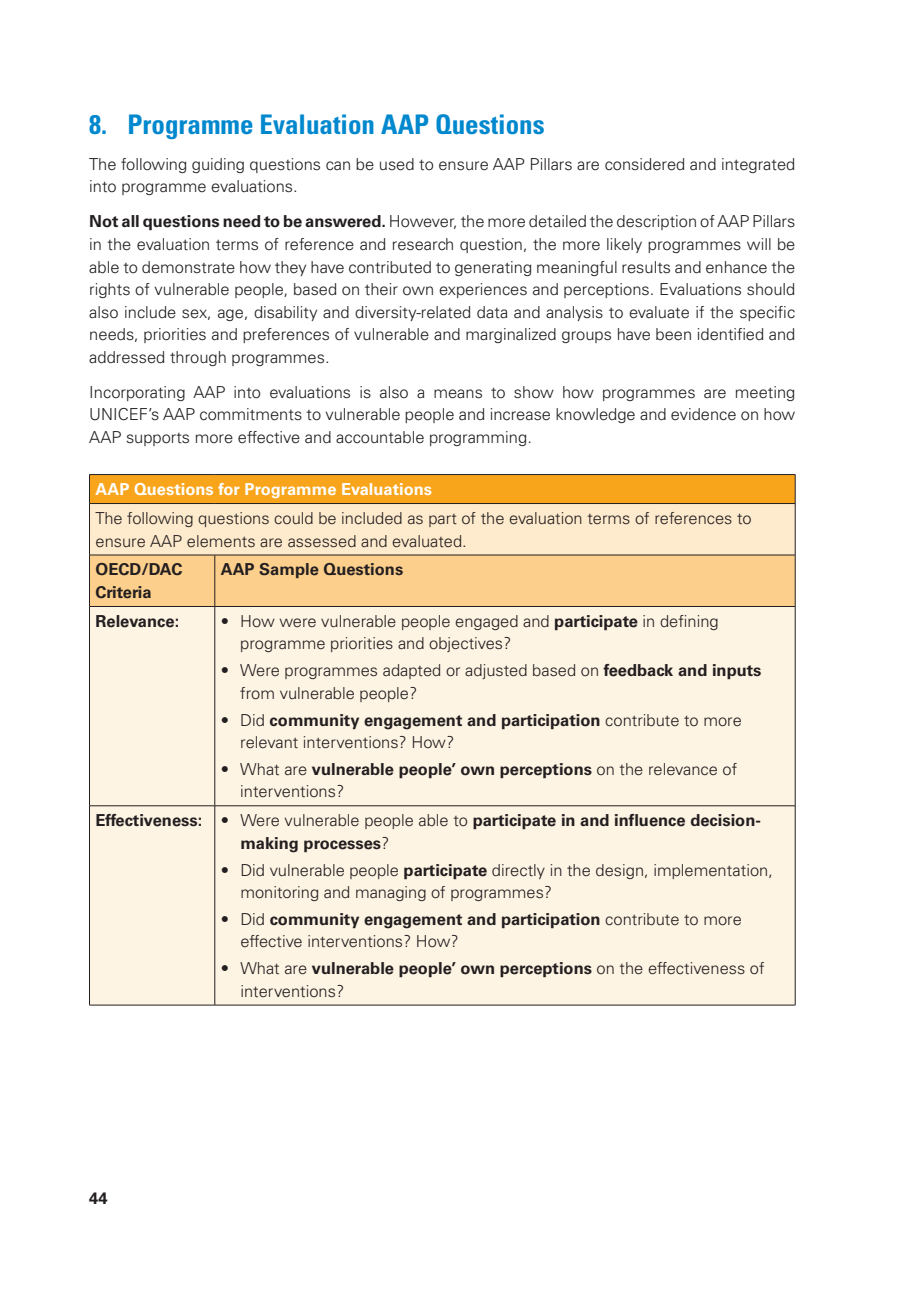
<style>
.page{position:relative;width:906px;height:1289px;background:#fff}
.page>*{position:absolute;margin:0;border:0;box-sizing:border-box;transform-origin:0 0}
.t1{font:700 condensed 27px "Univers LT Std";color:#0088ce}
.t2{font:300 16.5px/22.5px "Univers LT Std";color:#231f20}
.t3{font:700 16.5px/22.5px "Univers LT Std";color:#231f20}
.t4{font:700 16.5px "Univers LT Std";color:#fff}
.s1{font-weight:700}
.s2{font-weight:300}
</style>
<div class="page">
<div style="left:89px;top:474px;width:706px;height:29px;background:#f9a51b"></div>
<div style="left:89px;top:503px;width:706px;height:52px;background:#feeacc"></div>
<div style="left:90px;top:555px;width:705px;height:51px;background:#fdcf8c"></div>
<div style="left:90px;top:607px;width:705px;height:397px;background:#fef4e4"></div>
<hr style="left:89px;top:474px;width:126px;height:1px;background:#231f20">
<svg style="left:89px;top:475px;width:1px;height:28px"></svg>
<hr style="left:215px;top:474px;width:580px;height:1px;background:#231f20">
<svg style="left:795px;top:475px;width:1px;height:28px"></svg>
<hr style="left:89px;top:503px;width:126px;height:1px;background:#231f20">
<hr style="left:89px;top:503px;width:1px;height:52px;background:#231f20">
<hr style="left:215px;top:503px;width:580px;height:1px;background:#231f20">
<hr style="left:795px;top:503px;width:1px;height:52px;background:#231f20">
<hr style="left:89px;top:554px;width:126px;height:1px;background:#231f20">
<hr style="left:89px;top:555px;width:1px;height:51px;background:#231f20">
<hr style="left:215px;top:554px;width:580px;height:1px;background:#231f20">
<hr style="left:214px;top:555px;width:1px;height:51px;background:#231f20">
<hr style="left:795px;top:555px;width:1px;height:51px;background:#231f20">
<hr style="left:89px;top:606px;width:126px;height:1px;background:#231f20">
<hr style="left:89px;top:606px;width:1px;height:199px;background:#231f20">
<hr style="left:215px;top:606px;width:580px;height:1px;background:#231f20">
<hr style="left:214px;top:606px;width:1px;height:199px;background:#231f20">
<hr style="left:795px;top:606px;width:1px;height:199px;background:#231f20">
<hr style="left:89px;top:805px;width:126px;height:1px;background:#231f20">
<hr style="left:89px;top:806px;width:1px;height:198px;background:#231f20">
<hr style="left:215px;top:805px;width:580px;height:1px;background:#231f20">
<hr style="left:214px;top:806px;width:1px;height:198px;background:#231f20">
<hr style="left:795px;top:806px;width:1px;height:198px;background:#231f20">
<hr style="left:89px;top:1004px;width:126px;height:1px;background:#231f20">
<hr style="left:215px;top:1004px;width:580px;height:1px;background:#231f20">
<h1 class="t1" style="left:89px;top:108px;width:457px">8. Programme Evaluation AAP Questions</h1>
<p class="t2" style="left:89px;top:153px;width:707px">The following guiding questions can be used to ensure AAP Pillars are considered and integrated into programme evaluations.</p>
<p class="t2" style="left:89px;top:210px;width:707px;text-align:justify"><span class="s1">Not all questions need to be answered.</span> However, the more detailed the description of AAP Pillars in the evaluation terms of reference and research question, the more likely programmes will be able to demonstrate how they have contributed to generating meaningful results and enhance the rights of vulnerable people, based on their own experiences and perceptions. Evaluations should also include sex, age, disability and diversity-related data and analysis to evaluate if the specific needs, priorities and preferences of vulnerable and marginalized groups have been identified and addressed through programmes.</p>
<p class="t2" style="left:89px;top:381px;width:707px;text-align:justify">Incorporating AAP into evaluations is also a means to show how programmes are meeting UNICEF’s AAP commitments to vulnerable people and increase knowledge and evidence on how AAP supports more effective and accountable programming.</p>
<p class="t4" style="left:95px;top:479px;width:338px">AAP Questions for Programme Evaluations</p>
<p class="t2" style="left:95px;top:507px;width:658px">The following questions could be included as part of the evaluation terms of references to ensure AAP elements are assessed and evaluated.</p>
<p class="t3" style="left:95px;top:558px;width:89px">OECD/DAC<br>Criteria</p>
<p class="t3" style="left:221px;top:558px;width:184px">AAP Sample Questions</p>
<p class="t3" style="left:95px;top:610px;width:85px">Relevance:</p>
<p class="t2" style="left:240px;top:610px;width:480px;text-indent:-20px">• How were vulnerable people engaged and <span class="s1">participate</span> in defining programme priorities and objectives?</p>
<p class="t2" style="left:240px;top:659px;width:523px;text-indent:-20px">• Were programmes adapted or adjusted based on <span class="s1">feedback and inputs </span>from vulnerable people?</p>
<p class="t2" style="left:240px;top:708px;width:503px;text-indent:-20px">• Did <span class="s1">community engagement and participation</span> contribute to more relevant interventions? How?</p>
<p class="t2" style="left:240px;top:757px;width:498px;text-indent:-20px">• What are <span class="s1">vulnerable people’ own perceptions</span> on the relevance of interventions?</p>
<p class="t3" style="left:240px;top:809px;width:522px;text-indent:-145px">Effectiveness: <span class="s2">• Were vulnerable people able to</span> participate in and influence decision&shy;making processes<span class="s2">?</span></p>
<p class="t2" style="left:240px;top:858px;width:534px;text-indent:-20px">• Did vulnerable people <span class="s1">participate</span> directly in the design, implementation, monitoring and managing of programmes?</p>
<p class="t2" style="left:240px;top:907px;width:503px;text-indent:-20px">• Did <span class="s1">community engagement and participation</span> contribute to more effective interventions? How?</p>
<p class="t2" style="left:240px;top:957px;width:526px;text-indent:-20px">• What are <span class="s1">vulnerable people’ own perceptions</span> on the effectiveness of interventions?</p>
<p class="t3" style="left:89px;top:1186px;width:20px">44</p>
</div>
